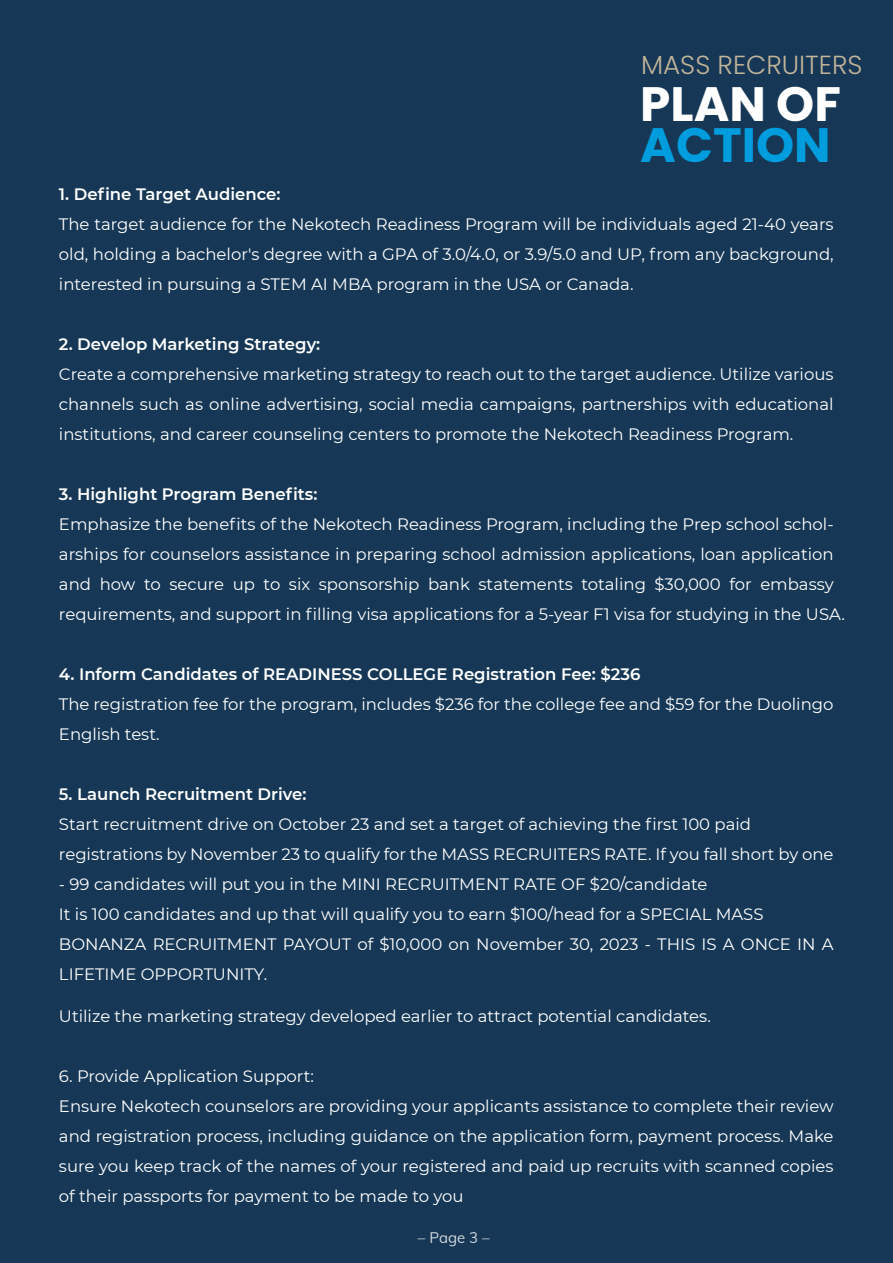
<style>
.page{position:relative;width:893px;height:1263px;background:#163856}
.page>*{position:absolute;margin:0;border:0;box-sizing:border-box;transform-origin:0 0}
.t1{font:700 48.3px "Poppins";color:#fff}
.t2{font:700 48.3px "Poppins";color:#009dde}
.t3{font:300 26.1px "Poppins";color:#c1b49a}
.t4{font:16.5px/30px "Montserrat";color:#fff}
.t5{font:600 16.5px "Montserrat";color:#fff}
.t6{font:15px "Muli";color:#fff}
</style>
<div class="page">
<h2 class="t3" style="left:641px;top:50px;width:223px">MASS RECRUITERS</h2>
<h1 class="t1" style="left:640px;top:76px;width:202px">PLAN OF</h1>
<h1 class="t2" style="left:640px;top:117px;width:192px">ACTION</h1>
<p class="t5" style="left:59px;top:182px;width:223px">1. Define Target Audience:</p>
<p class="t4" style="left:59px;top:208px;width:776px;text-align:justify">The target audience for the Nekotech Readiness Program will be individuals aged 21-40 years old, holding a bachelor's degree with a GPA of 3.0/4.0, or 3.9/5.0 and UP, from any background, interested in pursuing a STEM AI MBA program in the USA or Canada.</p>
<p class="t5" style="left:59px;top:332px;width:263px">2. Develop Marketing Strategy:</p>
<p class="t4" style="left:59px;top:358px;width:776px;text-align:justify">Create a comprehensive marketing strategy to reach out to the target audience. Utilize various channels such as online advertising, social media campaigns, partnerships with educational institutions, and career counseling centers to promote the Nekotech Readiness Program.</p>
<p class="t5" style="left:59px;top:482px;width:260px">3. Highlight Program Benefits:</p>
<p class="t4" style="left:59px;top:508px;width:788px">Emphasize the benefits of the Nekotech Readiness Program, including the Prep school schol&shy;arships for counselors assistance in preparing school admission applications, loan application and how to secure up to six sponsorship bank statements totaling $30,000 for embassy requirements, and support in filling visa applications for a 5-year F1 visa for studying in the USA.</p>
<p class="t5" style="left:59px;top:662px;width:583px">4. Inform Candidates of READINESS COLLEGE Registration Fee: $236</p>
<p class="t4" style="left:59px;top:688px;width:776px">The registration fee for the program, includes $236 for the college fee and $59 for the Duolingo<br>English test.</p>
<p class="t5" style="left:59px;top:782px;width:249px">5. Launch Recruitment Drive:</p>
<p class="t4" style="left:59px;top:808px;width:776px">Start recruitment drive on October 23 and set a target of achieving the first 100 paid registrations by November 23 to qualify for the MASS RECRUITERS RATE. If you fall short by one</p>
<p class="t4" style="left:59px;top:868px;width:776px">- 99 candidates will put you in the MINI RECRUITMENT RATE OF $20/candidate<br>It is 100 candidates and up that will qualify you to earn $100/head for a SPECIAL MASS BONANZA RECRUITMENT PAYOUT of $10,000 on November 30, 2023 - THIS IS A ONCE IN A LIFETIME OPPORTUNITY.</p>
<p class="t4" style="left:59px;top:1000px;width:653px">Utilize the marketing strategy developed earlier to attract potential candidates.</p>
<p class="t4" style="left:59px;top:1060px;width:776px">6. Provide Application Support:<br>Ensure Nekotech counselors are providing your applicants assistance to complete their review and registration process, including guidance on the application form, payment process. Make sure you keep track of the names of your registered and paid up recruits with scanned copies of their passports for payment to be made to you</p>
<p class="t6" style="left:418px;top:1227px;width:73px">– Page 3 –</p>
</div>
